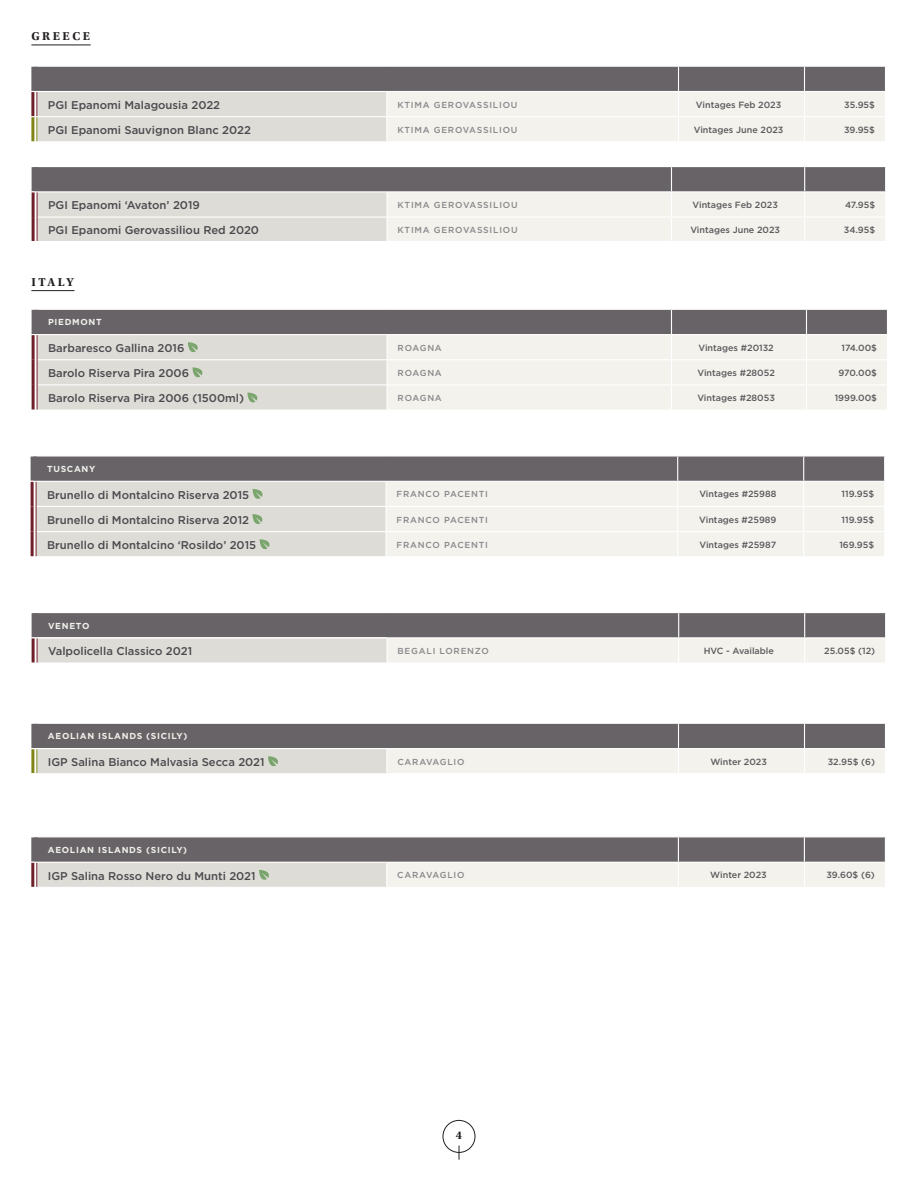
<style>
.page{position:relative;width:918px;height:1188px;background:#fff}
.page>*{position:absolute;margin:0;border:0;box-sizing:border-box;transform-origin:0 0}
.SOUS-TITRES{font:700 12px "Utopia Std";letter-spacing:.21em;color:#231f20}
.t1{font:700 11.7px "Utopia Std";color:#231f20}
.Nom{font:500 11.25px "Gotham";color:#4c484d}
.caracteristique{font:500 9px "Gotham";color:#5c585c}
.Domaine{font:500 8.7px "Gotham";letter-spacing:.09em;color:#89878a}
.Pays{font:700 8.7px "Gotham";letter-spacing:.08em;color:#f1f1eb}
</style>
<div class="page">
<div style="left:443px;top:1120px;width:32px;height:33px;border:1px solid #231f20;border-radius:50%"></div>
<svg style="left:459px;top:1146px;width:1px;height:14px"></svg>
<div style="left:32px;top:167px;width:6px;height:24px;background:#676367"></div>
<hr style="left:32px;top:192px;width:3px;height:25px;background:#6f1f29">
<hr style="left:32px;top:217px;width:3px;height:24px;background:#6f1f29">
<svg style="left:35px;top:167px;width:851px;height:74px;background:#c0bdbc"></svg>
<hr style="left:31px;top:45px;width:60px;height:1px;background:#231f20">
<hr style="left:31px;top:290px;width:44px;height:1px;background:#231f20">
<div style="left:32px;top:310px;width:6px;height:24px;background:#676367"></div>
<hr style="left:32px;top:335px;width:3px;height:25px;background:#6f1f29">
<hr style="left:32px;top:360px;width:3px;height:25px;background:#6f1f29">
<hr style="left:32px;top:385px;width:3px;height:25px;background:#6f1f29">
<svg style="left:35px;top:309px;width:852px;height:101px;background:#cccac7"></svg>
<div style="left:31px;top:457px;width:6px;height:24px;background:#676367"></div>
<hr style="left:31px;top:482px;width:3px;height:24px;background:#6f1f29">
<hr style="left:31px;top:506px;width:3px;height:26px;background:#6f1f29">
<hr style="left:31px;top:532px;width:3px;height:24px;background:#6f1f29">
<svg style="left:34px;top:456px;width:851px;height:101px;background:#cbc9c7"></svg>
<div style="left:32px;top:613px;width:6px;height:24px;background:#676367"></div>
<hr style="left:32px;top:638px;width:3px;height:25px;background:#6f1f29">
<svg style="left:35px;top:613px;width:851px;height:50px;background:#aca9a8"></svg>
<div style="left:31px;top:837px;width:6px;height:25px;background:#676367"></div>
<hr style="left:31px;top:863px;width:3px;height:24px;background:#6f1f29">
<svg style="left:34px;top:837px;width:852px;height:50px;background:#aba8a8"></svg>
<div style="left:31px;top:724px;width:6px;height:24px;background:#676367"></div>
<hr style="left:31px;top:749px;width:3px;height:24px;background:#808414">
<svg style="left:34px;top:723px;width:851px;height:51px;background:#adaaaa"></svg>
<div style="left:31px;top:67px;width:6px;height:24px;background:#676367"></div>
<hr style="left:31px;top:117px;width:3px;height:24px;background:#808414">
<hr style="left:31px;top:92px;width:3px;height:24px;background:#6f1f29">
<svg style="left:34px;top:66px;width:852px;height:76px;background:#c1bfbd"></svg>
<p class="SOUS-TITRES" style="left:31px;top:29px;width:60px">GREECE</p>
<p class="Nom" style="left:48px;top:97px;width:174px">PGI Epanomi Malagousia 2022</p>
<p class="Domaine" style="left:397px;top:99px;width:122px">KTIMA GEROVASSILIOU</p>
<p class="caracteristique" style="left:696px;top:99px;width:87px">Vintages Feb 2023</p>
<p class="caracteristique" style="left:844px;top:99px;width:32px">35.95$</p>
<p class="Nom" style="left:48px;top:122px;width:205px">PGI Epanomi Sauvignon Blanc 2022</p>
<p class="Domaine" style="left:397px;top:124px;width:122px">KTIMA GEROVASSILIOU</p>
<p class="caracteristique" style="left:694px;top:124px;width:91px">Vintages June 2023</p>
<p class="caracteristique" style="left:844px;top:124px;width:32px">39.95$</p>
<p class="Nom" style="left:48px;top:198px;width:153px">PGI Epanomi ‘Avaton’ 2019</p>
<p class="Domaine" style="left:398px;top:199px;width:122px">KTIMA GEROVASSILIOU</p>
<p class="caracteristique" style="left:693px;top:199px;width:87px">Vintages Feb 2023</p>
<p class="caracteristique" style="left:845px;top:199px;width:32px">47.95$</p>
<p class="Nom" style="left:48px;top:222px;width:213px">PGI Epanomi Gerovassiliou Red 2020</p>
<p class="Domaine" style="left:398px;top:224px;width:122px">KTIMA GEROVASSILIOU</p>
<p class="caracteristique" style="left:690px;top:224px;width:91px">Vintages June 2023</p>
<p class="caracteristique" style="left:844px;top:224px;width:33px">34.95$</p>
<p class="SOUS-TITRES" style="left:31px;top:275px;width:44px">ITALY</p>
<p class="Pays" style="left:48px;top:317px;width:55px">PIEDMONT</p>
<p class="Nom" style="left:48px;top:341px;width:138px">Barbaresco Gallina 2016</p>
<p class="Domaine" style="left:398px;top:342px;width:46px">ROAGNA</p>
<p class="caracteristique" style="left:698px;top:342px;width:77px">Vintages #20132</p>
<p class="caracteristique" style="left:842px;top:342px;width:37px">174.00$</p>
<p class="Nom" style="left:48px;top:366px;width:143px">Barolo Riserva Pira 2006</p>
<p class="Domaine" style="left:398px;top:367px;width:46px">ROAGNA</p>
<p class="caracteristique" style="left:697px;top:367px;width:79px">Vintages #28052</p>
<p class="caracteristique" style="left:839px;top:367px;width:40px">970.00$</p>
<p class="Nom" style="left:48px;top:391px;width:197px">Barolo Riserva Pira 2006 (1500ml)</p>
<p class="Domaine" style="left:398px;top:392px;width:46px">ROAGNA</p>
<p class="caracteristique" style="left:697px;top:392px;width:79px">Vintages #28053</p>
<p class="caracteristique" style="left:835px;top:392px;width:44px">1999.00$</p>
<p class="Pays" style="left:47px;top:463px;width:50px">TUSCANY</p>
<p class="Nom" style="left:47px;top:488px;width:204px">Brunello di Montalcino Riserva 2015</p>
<p class="Domaine" style="left:397px;top:489px;width:93px">FRANCO PACENTI</p>
<p class="caracteristique" style="left:699px;top:488px;width:79px">Vintages #25988</p>
<p class="caracteristique" style="left:842px;top:488px;width:34px">119.95$</p>
<p class="Nom" style="left:47px;top:513px;width:203px">Brunello di Montalcino Riserva 2012</p>
<p class="Domaine" style="left:397px;top:514px;width:93px">FRANCO PACENTI</p>
<p class="caracteristique" style="left:699px;top:514px;width:79px">Vintages #25989</p>
<p class="caracteristique" style="left:842px;top:514px;width:34px">119.95$</p>
<p class="Nom" style="left:47px;top:538px;width:211px">Brunello di Montalcino ‘Rosildo’ 2015</p>
<p class="Domaine" style="left:397px;top:539px;width:93px">FRANCO PACENTI</p>
<p class="caracteristique" style="left:699px;top:539px;width:78px">Vintages #25987</p>
<p class="caracteristique" style="left:839px;top:539px;width:36px">169.95$</p>
<p class="Pays" style="left:48px;top:620px;width:43px">VENETO</p>
<p class="Nom" style="left:48px;top:644px;width:146px">Valpolicella Classico 2021</p>
<p class="Domaine" style="left:398px;top:645px;width:93px">BEGALI LORENZO</p>
<p class="caracteristique" style="left:704px;top:645px;width:72px">HVC - Available</p>
<p class="caracteristique" style="left:824px;top:645px;width:52px">25.05$ (12)</p>
<p class="Pays" style="left:48px;top:731px;width:141px">AEOLIAN ISLANDS (SICILY)</p>
<p class="Nom" style="left:48px;top:755px;width:218px">IGP Salina Bianco Malvasia Secca 2021</p>
<p class="Domaine" style="left:397px;top:756px;width:69px">CARAVAGLIO</p>
<p class="caracteristique" style="left:710px;top:756px;width:58px">Winter 2023</p>
<p class="caracteristique" style="left:828px;top:756px;width:49px">32.95$ (6)</p>
<p class="Pays" style="left:48px;top:844px;width:141px">AEOLIAN ISLANDS (SICILY)</p>
<p class="Nom" style="left:48px;top:868px;width:209px">IGP Salina Rosso Nero du Munti 2021</p>
<p class="Domaine" style="left:397px;top:870px;width:69px">CARAVAGLIO</p>
<p class="caracteristique" style="left:710px;top:869px;width:58px">Winter 2023</p>
<p class="caracteristique" style="left:826px;top:869px;width:50px">39.60$ (6)</p>
<p class="t1" style="left:456px;top:1129px;width:8px">4</p>
</div>
